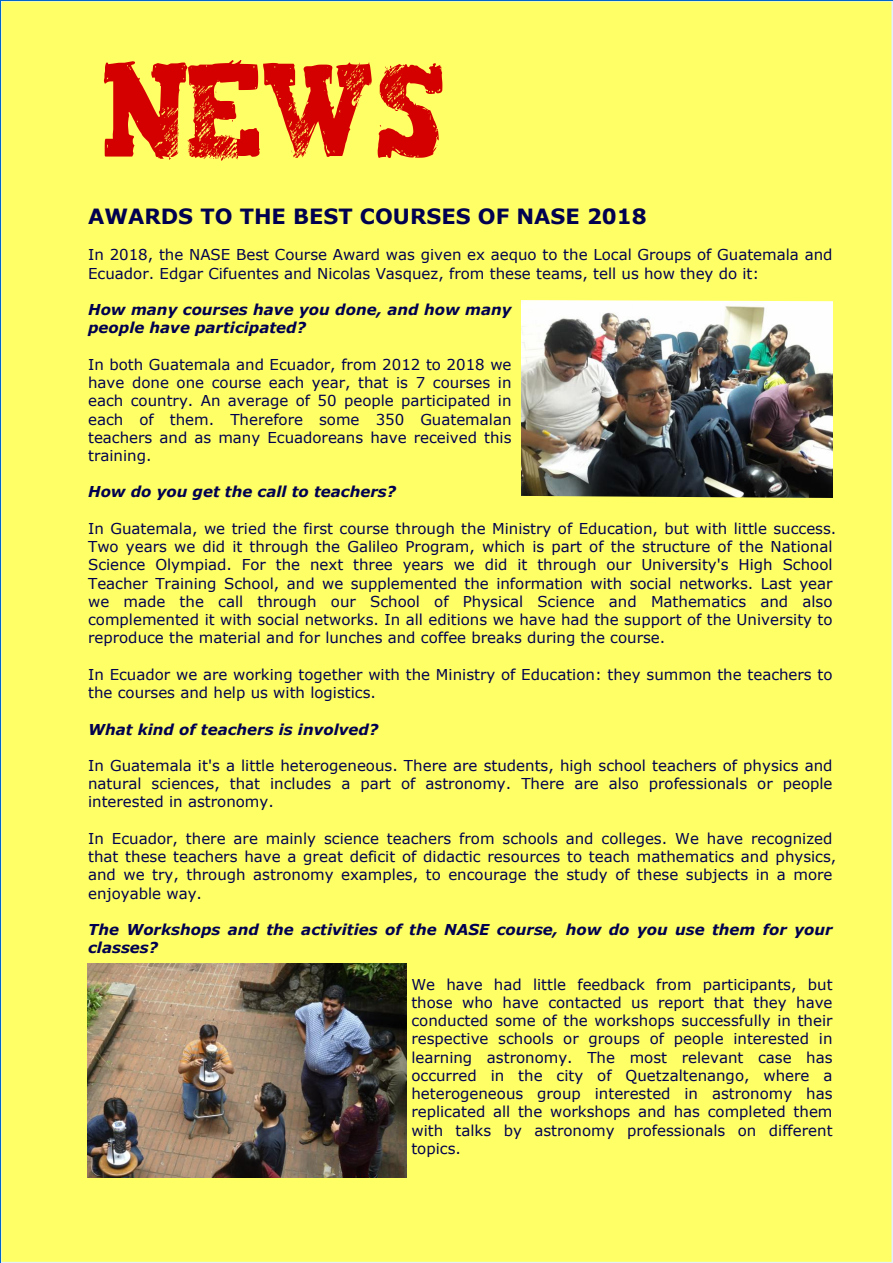
<style>
.page{position:relative;width:893px;height:1263px;background:#fff}
.page>*{position:absolute;margin:0;border:0;box-sizing:border-box;transform-origin:0 0}
.t1{font:700 21px "Verdana";color:#000050}
.t2{font:15px/18.3px "Verdana";color:#000050}
.t3{font:italic 700 15px/18.3px "Verdana";color:#000050}
</style>
<div class="page">
<div style="left:1px;top:1px;width:891px;height:1261px;background:#ff6"></div>
<svg style="left:104px;top:60px;width:268px;height:101px"></svg>
<svg style="left:378px;top:63px;width:64px;height:95px"></svg>
<img style="left:521px;top:300px;width:312px;height:198px">
<img style="left:87px;top:964px;width:320px;height:214px">
<h1 class="t1" style="left:88px;top:203px;width:560px">AWARDS TO THE BEST COURSES OF NASE 2018</h1>
<p class="t2" style="left:88px;top:245px;width:746px">In 2018, the NASE Best Course Award was given ex aequo to the Local Groups of Guatemala and<br>Ecuador. Edgar Cifuentes and Nicolas Vasquez, from these teams, tell us how they do it:</p>
<p class="t3" style="left:88px;top:300px;width:425px">How many courses have you done, and how many people have participated?</p>
<p class="t2" style="left:88px;top:355px;width:425px;text-align:justify">In both Guatemala and Ecuador, from 2012 to 2018 we have done one course each year, that is 7 courses in each country. An average of 50 people participated in each of them. Therefore some 350 Guatemalan teachers and as many Ecuadoreans have received this training.</p>
<p class="t3" style="left:88px;top:482px;width:309px">How do you get the call to teachers?</p>
<p class="t2" style="left:88px;top:519px;width:750px">In Guatemala, we tried the first course through the Ministry of Education, but with little success.<br>Two years we did it through the Galileo Program, which is part of the structure of the National Science Olympiad. For the next three years we did it through our University's High School Teacher Training School, and we supplemented the information with social networks. Last year we made the call through our School of Physical Science and Mathematics and also complemented it with social networks. In all editions we have had the support of the University to reproduce the material and for lunches and coffee breaks during the course.</p>
<p class="t2" style="left:88px;top:665px;width:746px">In Ecuador we are working together with the Ministry of Education: they summon the teachers to the courses and help us with logistics.</p>
<p class="t3" style="left:88px;top:719px;width:292px">What kind of teachers is involved?</p>
<p class="t2" style="left:88px;top:756px;width:746px;text-align:justify">In Guatemala it's a little heterogeneous. There are students, high school teachers of physics and natural sciences, that includes a part of astronomy. There are also professionals or people interested in astronomy.</p>
<p class="t2" style="left:88px;top:829px;width:750px">In Ecuador, there are mainly science teachers from schools and colleges. We have recognized that these teachers have a great deficit of didactic resources to teach mathematics and physics, and we try, through astronomy examples, to encourage the study of these subjects in a more enjoyable way.</p>
<p class="t3" style="left:88px;top:920px;width:746px">The Workshops and the activities of the NASE course, how do you use them for your classes?</p>
<p class="t2" style="left:411px;top:975px;width:423px;text-align:justify">We have had little feedback from participants, but those who have contacted us report that they have conducted some of the workshops successfully in their respective schools or groups of people interested in learning astronomy. The most relevant case has occurred in the city of Quetzaltenango, where a heterogeneous group interested in astronomy has replicated all the workshops and has completed them with talks by astronomy professionals on different topics.</p>
</div>
